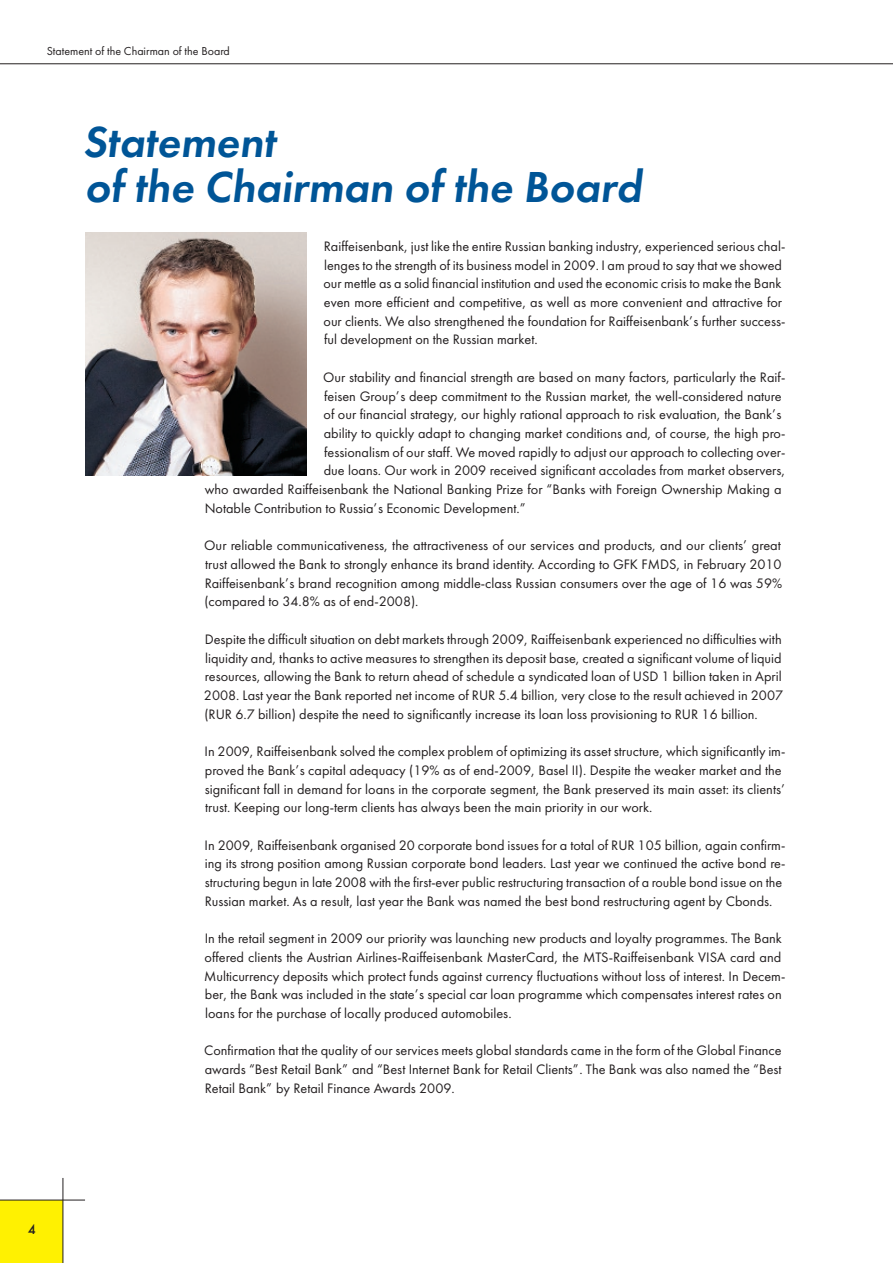
<style>
.page{position:relative;width:893px;height:1263px;background:#fff}
.page>*{position:absolute;margin:0;border:0;box-sizing:border-box;transform-origin:0 0}
.t1{font:italic 600 45px/45px "Futura C";color:#005597}
.t2{font:14.25px/18.8px "Futura C";color:#231f20}
.t3{font:500 14.25px "Futura C";color:#231f20}
.t4{font:12px "Futura C";color:#231f20}
</style>
<div class="page">
<div style="left:0;top:1200px;width:63px;height:63px;background:#fff101"></div>
<hr style="left:0;top:63px;width:893px;height:1px;background:#231f20">
<hr style="left:0;top:1200px;width:85px;height:1px;background:#231f20">
<hr style="left:63px;top:1178px;width:1px;height:85px;background:#231f20">
<img style="left:85px;top:232px;width:221px;height:243px">
<p class="t4" style="left:47px;top:45px;width:185px">Statement of the Chairman of the Board</p>
<h1 class="t1" style="left:83px;top:120px;width:560px">Statement<br>of the Chairman of the Board</h1>
<p class="t2" style="left:324px;top:237px;width:463px">Raiffeisenbank, just like the entire Russian banking industry, experienced serious chal&shy;lenges to the strength of its business model in 2009. I am proud to say that we showed our mettle as a solid financial institution and used the economic crisis to make the Bank even more efficient and competitive, as well as more convenient and attractive for our clients. We also strengthened the foundation for Raiffeisenbank’s further success&shy;ful development on the Russian market.</p>
<p class="t2" style="left:323px;top:368px;width:464px">Our stability and financial strength are based on many factors, particularly the Raif-</p>
<p class="t2" style="left:324px;top:387px;width:459px">feisen Group’s deep commitment to the Russian market, the well-considered nature</p>
<p class="t2" style="left:324px;top:405px;width:460px">of our financial strategy, our highly rational approach to risk evaluation, the Bank’s</p>
<p class="t2" style="left:324px;top:424px;width:463px">ability to quickly adapt to changing market conditions and, of course, the high pro-</p>
<p class="t2" style="left:324px;top:443px;width:463px">fessionalism of our staff. We moved rapidly to adjust our approach to collecting over-</p>
<p class="t2" style="left:324px;top:462px;width:463px">due loans. Our work in 2009 received significant accolades from market observers,</p>
<p class="t2" style="left:205px;top:480px;width:578px">who awarded Raiffeisenbank the National Banking Prize for “Banks with Foreign Ownership Making a</p>
<p class="t2" style="left:205px;top:499px;width:323px">Notable Contribution to Russia’s Economic Development.”</p>
<p class="t2" style="left:204px;top:536px;width:580px;text-align:justify">Our reliable communicativeness, the attractiveness of our services and products, and our clients’ great trust allowed the Bank to strongly enhance its brand identity. According to GFK FMDS, in February 2010<br>Raiffeisenbank’s brand recognition among middle-class Russian consumers over the age of 16 was 59% (compared to 34.8% as of end-2008).</p>
<p class="t2" style="left:204px;top:630px;width:581px;text-align:justify">Despite the difficult situation on debt markets through 2009, Raiffeisenbank experienced no difficulties with liquidity and, thanks to active measures to strengthen its deposit base, created a significant volume of liquid resources, allowing the Bank to return ahead of schedule a syndicated loan of USD 1 billion taken in April 2008. Last year the Bank reported net income of RUR 5.4 billion, very close to the result achieved in 2007 (RUR 6.7 billion) despite the need to significantly increase its loan loss provisioning to RUR 16 billion.</p>
<p class="t2" style="left:205px;top:742px;width:582px">In 2009, Raiffeisenbank solved the complex problem of optimizing its asset structure, which significantly im&shy;proved the Bank’s capital adequacy (19% as of end-2009, Basel II). Despite the weaker market and the significant fall in demand for loans in the corporate segment, the Bank preserved its main asset: its clients’ trust. Keeping our long-term clients has always been the main priority in our work.</p>
<p class="t2" style="left:205px;top:836px;width:582px">In 2009, Raiffeisenbank organised 20 corporate bond issues for a total of RUR 105 billion, again confirm&shy;ing its strong position among Russian corporate bond leaders. Last year we continued the active bond re&shy;structuring begun in late 2008 with the first-ever public restructuring transaction of a rouble bond issue on the Russian market. As a result, last year the Bank was named the best bond restructuring agent by Cbonds.</p>
<p class="t2" style="left:204px;top:929px;width:583px">In the retail segment in 2009 our priority was launching new products and loyalty programmes. The Bank offered clients the Austrian Airlines-Raiffeisenbank MasterCard, the MTS-Raiffeisenbank VISA card and Multicurrency deposits which protect funds against currency fluctuations without loss of interest. In Decem&shy;ber, the Bank was included in the state’s special car loan programme which compensates interest rates on loans for the purchase of locally produced automobiles.</p>
<p class="t2" style="left:204px;top:1041px;width:579px;text-align:justify">Confirmation that the quality of our services meets global standards came in the form of the Global Finance awards “Best Retail Bank” and “Best Internet Bank for Retail Clients”. The Bank was also named the “Best Retail Bank” by Retail Finance Awards 2009.</p>
<p class="t3" style="left:28px;top:1221px;width:10px">4</p>
</div>
